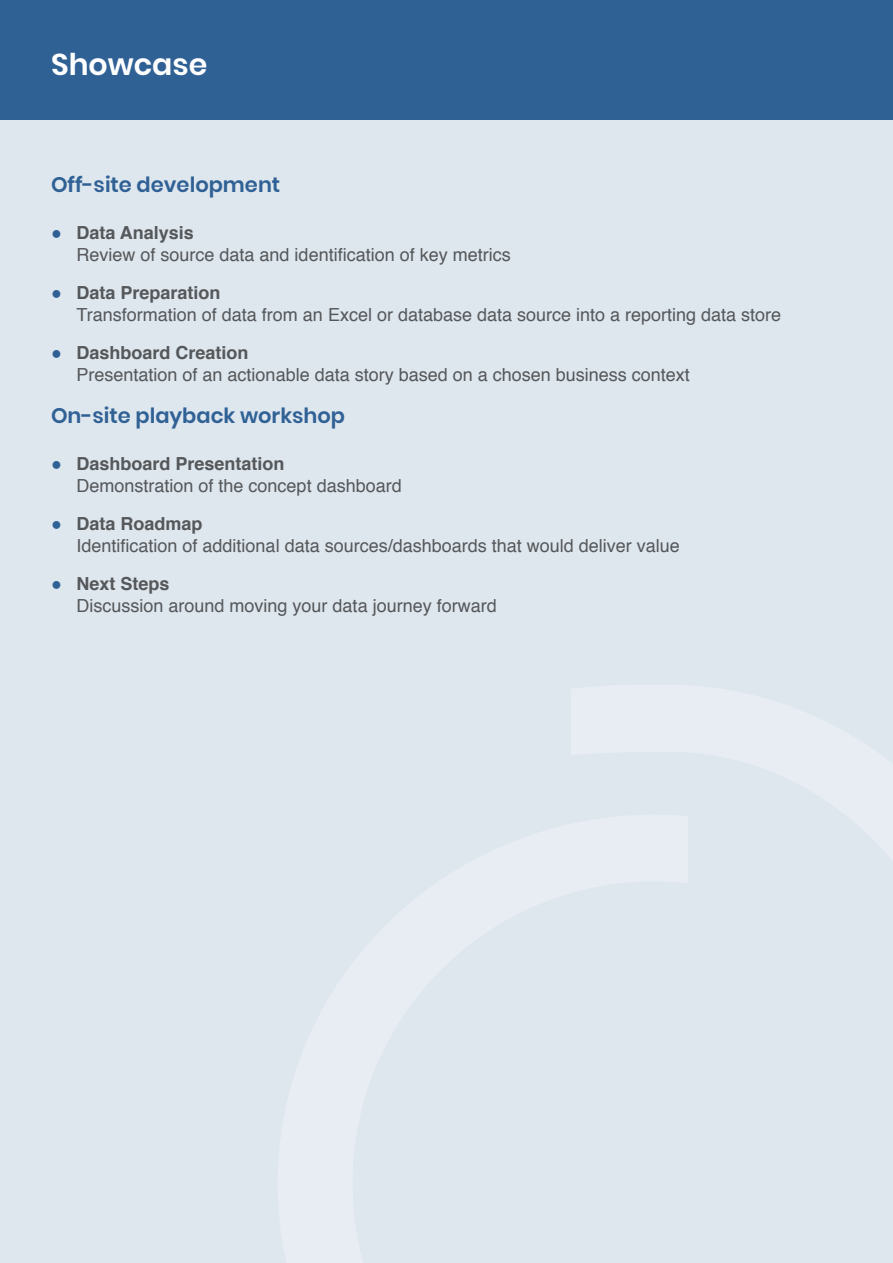
<style>
.page{position:relative;width:893px;height:1263px;background:#fff}
.page>*{position:absolute;margin:0;border:0;box-sizing:border-box;transform-origin:0 0}
.t1{font:600 30px "Poppins";color:#fff}
.t2{font:600 21px "Poppins";color:#306195}
.t3{font:18px/21.6px "Helvetica";color:#55585a}
.s1{color:#306195}
.s2{font-weight:700}
</style>
<div class="page">
<div style="left:0;top:119px;width:893px;height:1144px;background:#dee6ee"></div>
<div style="left:0;top:0;width:893px;height:119px;background:#306195"></div>
<h1 class="t1" style="left:51px;top:47px;width:158px">Showcase</h1>
<p class="t2" style="left:51px;top:173px;width:231px">Off-site development</p>
<p class="t3" style="left:77px;top:222px;width:436px;text-indent:-26px"><span class="s1">●</span> <span class="s2">Data Analysis<br></span>Review of source data and identification of key metrics</p>
<p class="t3" style="left:77px;top:283px;width:706px;text-indent:-26px"><span class="s1">●</span> <span class="s2">Data Preparation<br></span>Transformation of data from an Excel or database data source into a reporting data store</p>
<p class="t3" style="left:77px;top:343px;width:615px;text-indent:-26px"><span class="s1">●</span> <span class="s2">Dashboard Creation<br></span>Presentation of an actionable data story based on a chosen business context</p>
<p class="t2" style="left:51px;top:404px;width:296px">On-site playback workshop</p>
<p class="t3" style="left:77px;top:453px;width:327px;text-indent:-26px"><span class="s1">●</span> <span class="s2">Dashboard Presentation<br></span>Demonstration of the concept dashboard</p>
<p class="t3" style="left:77px;top:514px;width:605px;text-indent:-26px"><span class="s1">●</span> <span class="s2">Data Roadmap<br></span>Identification of additional data sources/dashboards that would deliver value</p>
<p class="t3" style="left:77px;top:574px;width:422px;text-indent:-26px"><span class="s1">●</span> <span class="s2">Next Steps<br></span>Discussion around moving your data journey forward</p>
</div>
